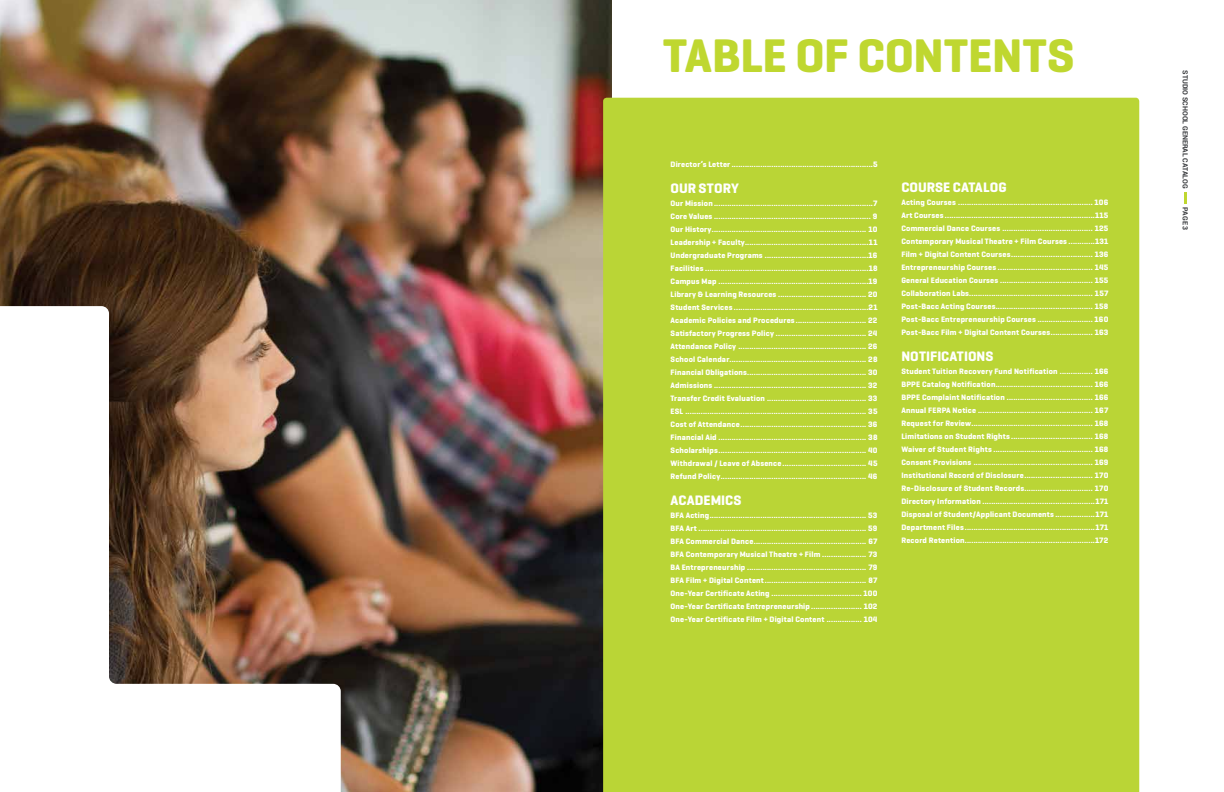
<style>
.page{position:relative;width:1224px;height:792px;background:#fff}
.page>*{position:absolute;margin:0;border:0;box-sizing:border-box;transform-origin:0 0}
.t1{font:700 48px "Geogrotesque";color:#bfd730}
.t2{font:700 14px "Geogrotesque";color:#fff}
.t3{font:700 8px/13px "Geogrotesque";letter-spacing:.025em;color:#fff;text-align:justify}
.t4{font:700 7px "Roboto";color:#343639}
</style>
<div class="page">
<img style="left:0;top:0;width:612px;height:792px">
<div style="left:603px;top:98px;width:536px;height:694px;background:#bad536"></div>
<div style="left:0;top:252px;width:395px;height:540px;background:#000;opacity:.1"></div>
<img style="left:0;top:306px;width:341px;height:486px">
<svg style="left:1184px;top:192px;width:3px;height:12px"></svg>
<h1 class="t1" style="left:663px;top:26px;width:413px">TABLE OF CONTENTS</h1>
<p class="t3" style="left:671px;top:157px;width:208px">Director’s Letter................................................................5</p>
<h2 class="t2" style="left:671px;top:179px;width:70px">OUR STORY</h2>
<p class="t3" style="left:671px;top:196px;width:209px">Our Mission ........................................................................7<br>Core Values ....................................................................... 9<br>Our History...................................................................... 10<br>Leadership + Faculty........................................................11<br>Undergraduate Programs ...............................................16<br>Facilities ..........................................................................18<br>Campus Map ....................................................................19<br>Library &amp; Learning Resources ........................................ 20<br>Student Services .............................................................21<br>Academic Policies and Procedures................................ 22<br>Satisfactory Progress Policy ......................................... 24<br>Attendance Policy .......................................................... 26<br>School Calendar.............................................................. 28<br>Financial Obligations...................................................... 30<br>Admissions ..................................................................... 32<br>Transfer Credit Evaluation ............................................. 33<br>ESL .................................................................................. 35<br>Cost of Attendance......................................................... 36<br>Financial Aid ................................................................... 38<br>Scholarships................................................................... 40<br>Withdrawal / Leave of Absence...................................... 45<br>Refund Policy.................................................................. 46</p>
<h2 class="t2" style="left:671px;top:491px;width:72px">ACADEMICS</h2>
<p class="t3" style="left:671px;top:508px;width:209px">BFA Acting....................................................................... 53<br>BFA Art ............................................................................ 59<br>BFA Commercial Dance................................................... 67<br>BFA Contemporary Musical Theatre + Film .................... 73<br>BA Entrepreneurship ...................................................... 79<br>BFA Film + Digital Content.............................................. 87<br>One-Year Certificate Acting ......................................... 100<br>One-Year Certificate Entrepreneurship ....................... 102<br>One-Year Certificate Film + Digital Content ................ 104</p>
<h2 class="t2" style="left:901px;top:178px;width:107px">COURSE CATALOG</h2>
<p class="t3" style="left:901px;top:196px;width:209px">Acting Courses ............................................................. 106<br>Art Courses ....................................................................115<br>Commercial Dance Courses ......................................... 125<br>Contemporary Musical Theatre + Film Courses ............131<br>Film + Digital Content Courses..................................... 136<br>Entrepreneurship Courses ........................................... 145<br>General Education Courses .......................................... 155<br>Collaboration Labs........................................................ 157<br>Post-Bacc Acting Courses............................................ 158<br>Post-Bacc Entrepreneurship Courses ......................... 160<br>Post-Bacc Film + Digital Content Courses................... 163</p>
<h2 class="t2" style="left:901px;top:347px;width:94px">NOTIFICATIONS</h2>
<p class="t3" style="left:901px;top:365px;width:209px">Student Tuition Recovery Fund Notification ............... 166<br>BPPE Catalog Notification............................................ 166<br>BPPE Complaint Notification ....................................... 166<br>Annual FERPA Notice .................................................... 167<br>Request for Review....................................................... 168<br>Limitations on Student Rights ..................................... 168<br>Waiver of Student Rights ............................................. 168<br>Consent Provisions ...................................................... 169<br>Institutional Record of Disclosure............................... 170<br>Re-Disclosure of Student Records............................... 170<br>Directory Information ...................................................171<br>Disposal of Student/Applicant Documents ..................171<br>Department Files...........................................................171<br>Record Retention...........................................................172</p>
<p class="t4" style="left:1190px;top:70px;width:119px;rotate:90deg">STUDIO SCHOOL GENERAL CATALOG</p>
<p class="t4" style="left:1190px;top:207px;width:24px;rotate:90deg">PAGE 3</p>
</div>
